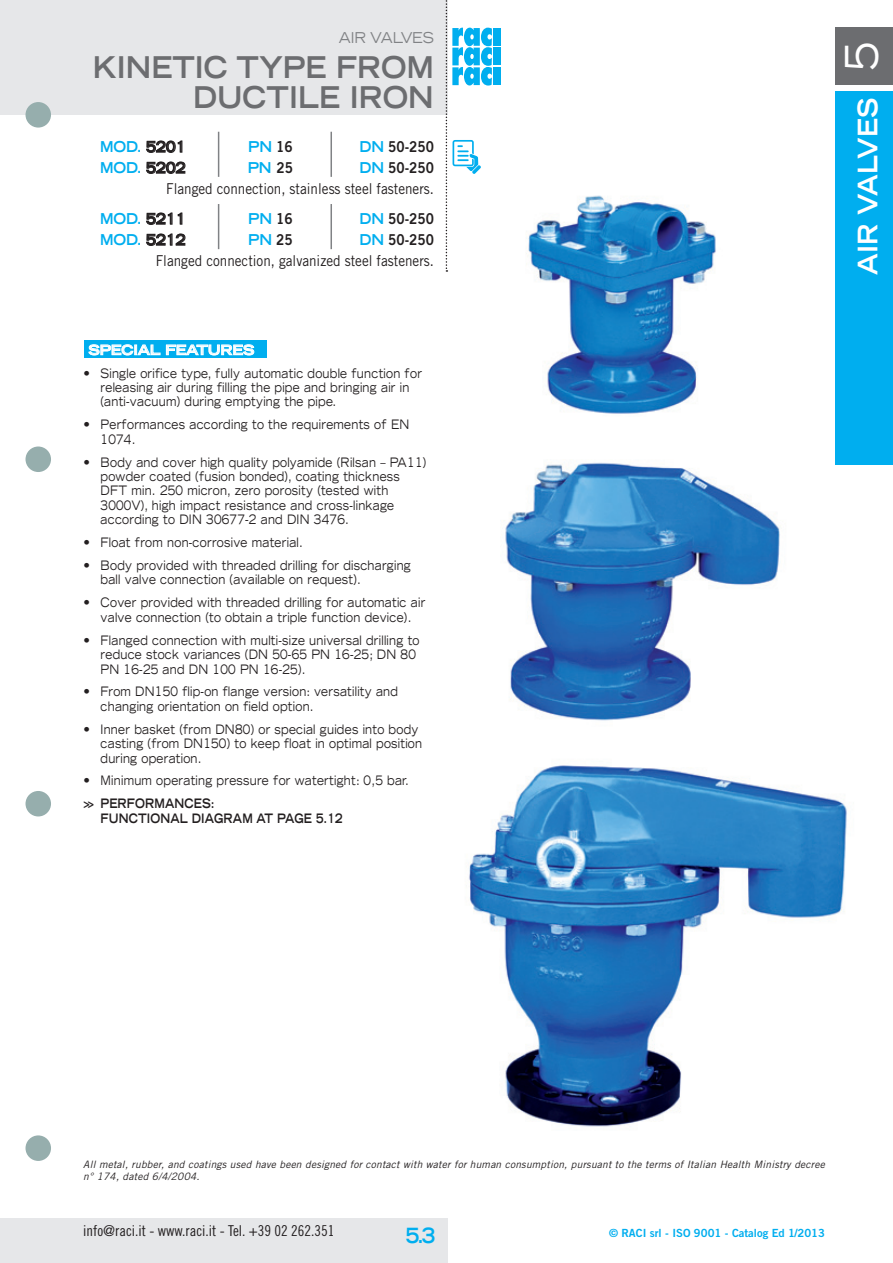
<style>
.page{position:relative;width:893px;height:1263px;background:#fff}
.page>*{position:absolute;margin:0;border:0;box-sizing:border-box;transform-origin:0 0}
.t1{font:expanded 45px "Trade Gothic LH";color:#fff;scale:.9 1}
.t2{font:700 expanded 30px "Trade Gothic LH";color:#6c6d70;scale:.9 1}
.t3{font:700 expanded 27px "Trade Gothic LH";color:#fff;scale:.9 1}
.t4{font:700 expanded 21px "Trade Gothic LH";color:#00aeef;scale:.9 1}
.t5{font:15px "Trade Gothic";color:#231f20;scale:.9 1}
.t6{font:700 expanded 15px "Trade Gothic LH";letter-spacing:.01em;color:#00aeef;scale:.9 1}
.t7{font:15px "Trade Gothic Cond Eighteen";color:#231f20}
.t8{font:15px "Trade Gothic Bold Two";color:#231f20;scale:.9 1}
.t9{font:expanded 15px "Trade Gothic LH";color:#808285;scale:.9 1}
.t10{font:700 expanded 13.5px "Trade Gothic LH";color:#fff}
.t11{font:expanded 13.05px/14.4px "Trade Gothic LH";letter-spacing:.025em;color:#231f20}
.t12{font:700 expanded 13.05px/14.4px "Trade Gothic LH";letter-spacing:.01em;color:#231f20;scale:.8 1}
.t13{font:11.25px "Trade Gothic Bold Two";color:#00aeef}
.t14{font:italic 10.2px/12.3px "Trade Gothic";letter-spacing:.02em;color:#231f20}
.s1{color:#231f20}
.s2{font-family:"Trade Gothic Bold Two";font-weight:400;font-stretch:normal;color:#231f20}
.s3{font-family:"Trade Gothic LH";font-weight:700;font-stretch:expanded;color:#00aeef}
</style>
<div class="page">
<div style="left:0;top:1218px;width:447px;height:45px;background:#e6e7e9"></div>
<img style="left:469px;top:765px;width:378px;height:362px">
<div style="left:84px;top:340px;width:183px;height:18px;background:#00aeef"></div>
<svg style="left:89px;top:344px;width:71px;height:11px"></svg>
<svg style="left:166px;top:344px;width:88px;height:11px"></svg>
<img style="left:526px;top:195px;width:190px;height:219px">
<img style="left:504px;top:462px;width:276px;height:259px">
<div style="left:836px;top:91px;width:57px;height:374px;background:#00aeef"></div>
<div style="left:836px;top:28px;width:57px;height:57px;background:#6c6d70"></div>
<div style="left:494px;top:28px;width:7px;height:18px;background:#00aeef"></div>
<div style="left:494px;top:48px;width:7px;height:17px;background:#00aeef"></div>
<div style="left:494px;top:67px;width:7px;height:18px;background:#00aeef"></div>
<div style="left:0;top:0;width:447px;height:115px;background:#e6e7e9"></div>
<svg style="left:446px;top:0;width:46px;height:272px"></svg>
<hr style="left:218px;top:132px;width:1px;height:45px;background:#808285">
<hr style="left:218px;top:204px;width:1px;height:45px;background:#808285">
<hr style="left:330px;top:132px;width:2px;height:45px;background:#808285">
<hr style="left:330px;top:204px;width:2px;height:45px;background:#808285">
<svg style="left:146px;top:141px;width:36px;height:12px"></svg>
<svg style="left:146px;top:162px;width:39px;height:12px"></svg>
<svg style="left:146px;top:213px;width:26px;height:12px"></svg>
<svg style="left:178px;top:213px;width:4px;height:11px"></svg>
<svg style="left:146px;top:234px;width:39px;height:12px"></svg>
<div style="left:26px;top:102px;width:25px;height:26px;background:#96aead;border-radius:50%"></div>
<div style="left:26px;top:446px;width:25px;height:26px;background:#96aead;border-radius:50%"></div>
<div style="left:26px;top:791px;width:25px;height:25px;background:#96aead;border-radius:50%"></div>
<div style="left:26px;top:1135px;width:25px;height:26px;background:#96aead;border-radius:50%"></div>
<p class="t9" style="left:339px;top:27px;width:49px">AIR VALVES</p>
<h2 class="t2" style="left:93px;top:48px;width:48px">KINETIC</h2>
<h2 class="t2" style="left:237px;top:48px;width:221px">TYPE FROM</h2>
<h2 class="t2" style="left:193px;top:78px;width:24px">DUCTILE</h2>
<h2 class="t2" style="left:350px;top:78px;width:90px">IRON</h2>
<p class="t6" style="left:100px;top:137px;width:97px">MOD. <span class="s1">5201</span></p>
<p class="t6" style="left:248px;top:137px;width:51px">PN <span class="s2">16</span></p>
<p class="t8" style="left:359px;top:138px;width:84px"><span class="s3">DN</span> 50-250</p>
<p class="t6" style="left:100px;top:158px;width:97px">MOD. <span class="s1">5202</span></p>
<p class="t6" style="left:248px;top:158px;width:52px">PN <span class="s2">25</span></p>
<p class="t8" style="left:359px;top:159px;width:84px"><span class="s3">DN</span> 50-250</p>
<p class="t5" style="left:166px;top:180px;width:299px">Flanged connection, stainless steel fasteners.</p>
<p class="t6" style="left:100px;top:209px;width:97px">MOD. <span class="s1">5211</span></p>
<p class="t6" style="left:248px;top:209px;width:51px">PN <span class="s2">16</span></p>
<p class="t8" style="left:359px;top:210px;width:84px"><span class="s3">DN</span> 50-250</p>
<p class="t6" style="left:100px;top:230px;width:97px">MOD. <span class="s1">5212</span></p>
<p class="t6" style="left:248px;top:230px;width:51px">PN <span class="s2">25</span></p>
<p class="t8" style="left:359px;top:231px;width:84px"><span class="s3">DN</span> 50-250</p>
<p class="t5" style="left:156px;top:252px;width:311px">Flanged connection, galvanized steel fasteners.</p>
<p class="t10" style="left:88px;top:341px;width:12px">SPECIAL</p>
<p class="t10" style="left:165px;top:341px;width:12px">FEATURES</p>
<p class="t11" style="left:101px;top:365px;width:323px;text-indent:-17px">• Single orifice type, fully automatic double function for releasing air during filling the pipe and bringing air in (anti-vacuum) during emptying the pipe.</p>
<p class="t11" style="left:101px;top:417px;width:310px;text-indent:-17px">• Performances according to the requirements of EN<br>1074.</p>
<p class="t11" style="left:101px;top:454px;width:327px;text-indent:-17px">• Body and cover high quality polyamide (Rilsan – PA11) powder coated (fusion bonded), coating thickness DFT min. 250 micron, zero porosity (tested with 3000V), high impact resistance and cross-linkage according to DIN 30677-2 and DIN 3476.</p>
<p class="t11" style="left:84px;top:535px;width:221px">• Float from non-corrosive material.</p>
<p class="t11" style="left:101px;top:558px;width:312px;text-indent:-17px">• Body provided with threaded drilling for discharging ball valve connection (available on request).</p>
<p class="t11" style="left:84px;top:595px;width:343px;text-align:center">• Cover provided with threaded drilling for automatic air valve connection (to obtain a triple function device).</p>
<p class="t11" style="left:101px;top:632px;width:320px;text-indent:-17px">• Flanged connection with multi-size universal drilling to reduce stock variances (DN 50-65 PN 16-25; DN 80<br>PN 16-25 and DN 100 PN 16-25).</p>
<p class="t11" style="left:101px;top:684px;width:299px;text-indent:-17px">• From DN150 flip-on flange version: versatility and changing orientation on field option.</p>
<p class="t11" style="left:101px;top:721px;width:323px;text-indent:-17px">• Inner basket (from DN80) or special guides into body casting (from DN150) to keep float in optimal position during operation.</p>
<p class="t11" style="left:84px;top:773px;width:327px">• Minimum operating pressure for watertight: 0,5 bar.</p>
<p class="t12" style="left:101px;top:796px;width:144px;text-indent:-17px">&gt;&gt; PERFORMANCES:<br>FUNCTI</p>
<p class="t12" style="left:150px;top:810px;width:25px">ONAL</p>
<p class="t12" style="left:192px;top:810px;width:12px">DIAGRA</p>
<p class="t12" style="left:242px;top:810px;width:127px">M AT PAGE 5.12</p>
<h1 class="t1" style="left:832px;top:71px;width:34px;rotate:-90deg">5</h1>
<h3 class="t3" style="left:850px;top:274px;width:196px;rotate:-90deg">AIR VALVES</h3>
<p class="t14" style="left:83px;top:1158px;width:743px">All metal, rubber, and coatings used have been designed for contact with water for human consumption, pursuant to the terms of Italian Health Ministry decree n° 174, dated 6/4/2004.</p>
<p class="t7" style="left:83px;top:1222px;width:253px">info@raci.it - www.raci.it - Tel. +39 02 262.351</p>
<h3 class="t4" style="left:406px;top:1221px;width:34px">5.3</h3>
<p class="t13" style="left:609px;top:1226px;width:217px">© RACI srl - ISO 9001 - Catalog Ed 1/2013</p>
</div>
